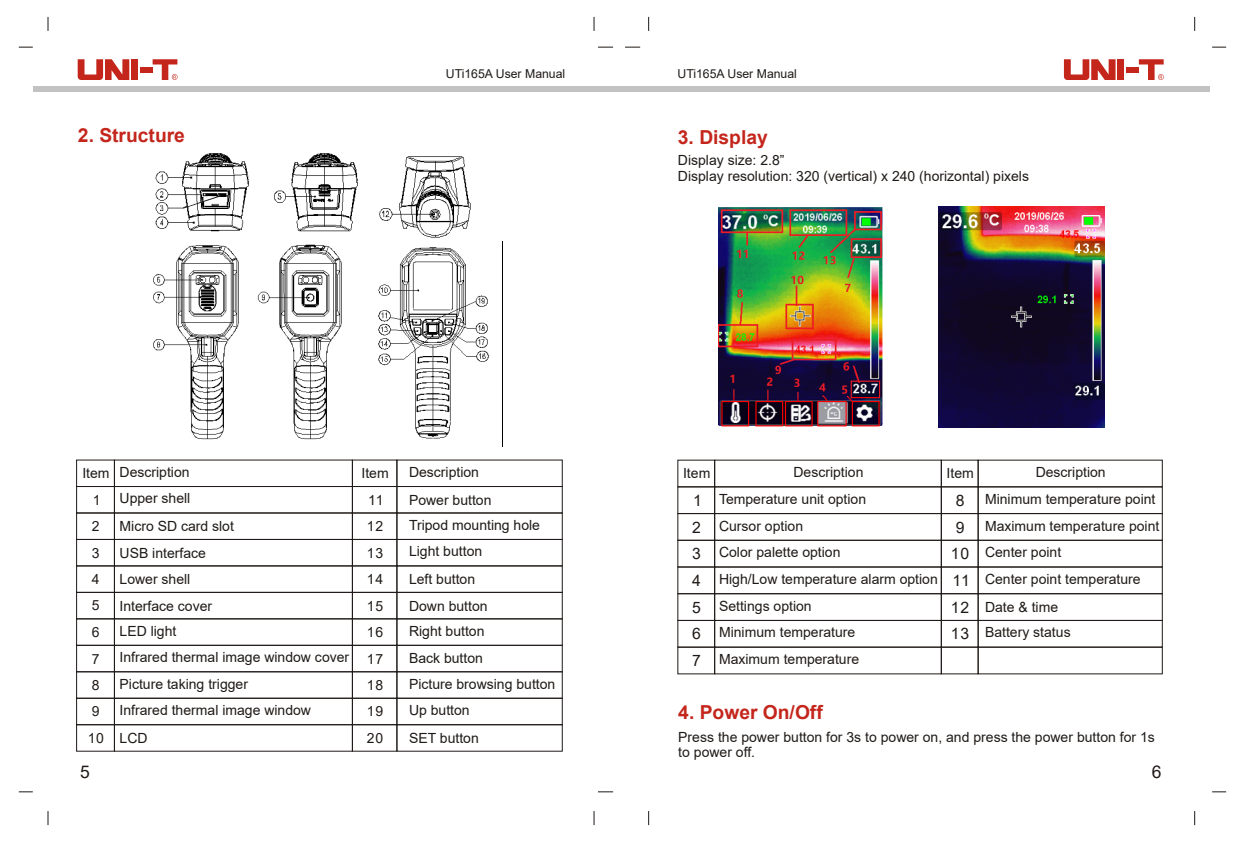
<style>
.page{position:relative;width:1241px;height:844px;background:#fff}
.page>*{position:absolute;margin:0;border:0;box-sizing:border-box;transform-origin:0 0}
.t1{font:700 19.25px "Arial";color:#c4261c}
.t2{font:17.5px "Arial";color:#1f1a17}
.t3{font:15.75px/26.6px "Arial";letter-spacing:.055em;color:#1f1a17;text-align:justify}
.t4{font:14px/26.4px "Arial";color:#1f1a17}
.t5{font:12.25px "Arial";color:#1f1a17}
</style>
<div class="page">
<svg style="left:378px;top:247px;width:111px;height:192px"></svg>
<img style="left:153px;top:244px;width:189px;height:196px">
<img style="left:155px;top:153px;width:203px;height:79px">
<img style="left:379px;top:156px;width:92px;height:82px">
<svg style="left:47px;top:17px;width:1px;height:14px"></svg>
<svg style="left:593px;top:17px;width:1px;height:14px"></svg>
<svg style="left:648px;top:17px;width:1px;height:14px"></svg>
<svg style="left:19px;top:47px;width:14px;height:1px"></svg>
<svg style="left:1212px;top:47px;width:13px;height:1px"></svg>
<svg style="left:598px;top:47px;width:15px;height:1px"></svg>
<div style="left:33px;top:86px;width:1176px;height:6px;background:#c2c2c2"></div>
<svg style="left:153px;top:59px;width:24px;height:21px"></svg>
<div style="left:131px;top:59px;width:7px;height:21px;background:#c4261c"></div>
<div style="left:140px;top:67px;width:13px;height:6px;background:#c4261c"></div>
<svg style="left:78px;top:59px;width:51px;height:21px"></svg>
<svg style="left:1138px;top:59px;width:25px;height:21px"></svg>
<div style="left:1117px;top:59px;width:6px;height:21px;background:#c4261c"></div>
<div style="left:1125px;top:67px;width:13px;height:6px;background:#c4261c"></div>
<svg style="left:1063px;top:59px;width:52px;height:21px"></svg>
<svg style="left:625px;top:47px;width:15px;height:1px"></svg>
<svg style="left:47px;top:811px;width:1px;height:13px"></svg>
<svg style="left:593px;top:811px;width:1px;height:13px"></svg>
<svg style="left:648px;top:811px;width:1px;height:13px"></svg>
<svg style="left:19px;top:791px;width:14px;height:1px"></svg>
<svg style="left:1212px;top:791px;width:13px;height:1px"></svg>
<svg style="left:598px;top:791px;width:15px;height:1px"></svg>
<div style="left:76px;top:459px;width:39px;height:28px;border:1px solid #1f1a17"></div>
<div style="left:352px;top:459px;width:45px;height:28px;border:1px solid #1f1a17"></div>
<div style="left:114px;top:486px;width:239px;height:27px;border:1px solid #1f1a17"></div>
<div style="left:76px;top:486px;width:39px;height:27px;border:1px solid #1f1a17"></div>
<div style="left:396px;top:486px;width:166px;height:27px;border:1px solid #1f1a17"></div>
<div style="left:352px;top:486px;width:45px;height:27px;border:1px solid #1f1a17"></div>
<div style="left:114px;top:512px;width:239px;height:28px;border:1px solid #1f1a17"></div>
<div style="left:76px;top:512px;width:39px;height:28px;border:1px solid #1f1a17"></div>
<div style="left:396px;top:512px;width:166px;height:28px;border:1px solid #1f1a17"></div>
<div style="left:352px;top:512px;width:45px;height:28px;border:1px solid #1f1a17"></div>
<div style="left:114px;top:539px;width:239px;height:27px;border:1px solid #1f1a17"></div>
<div style="left:76px;top:539px;width:39px;height:27px;border:1px solid #1f1a17"></div>
<div style="left:396px;top:539px;width:166px;height:27px;border:1px solid #1f1a17"></div>
<div style="left:352px;top:539px;width:45px;height:27px;border:1px solid #1f1a17"></div>
<div style="left:114px;top:565px;width:239px;height:27px;border:1px solid #1f1a17"></div>
<div style="left:76px;top:565px;width:39px;height:27px;border:1px solid #1f1a17"></div>
<div style="left:396px;top:565px;width:166px;height:27px;border:1px solid #1f1a17"></div>
<div style="left:352px;top:565px;width:45px;height:27px;border:1px solid #1f1a17"></div>
<div style="left:114px;top:591px;width:239px;height:28px;border:1px solid #1f1a17"></div>
<div style="left:76px;top:591px;width:39px;height:28px;border:1px solid #1f1a17"></div>
<div style="left:396px;top:591px;width:166px;height:28px;border:1px solid #1f1a17"></div>
<div style="left:352px;top:591px;width:45px;height:28px;border:1px solid #1f1a17"></div>
<div style="left:114px;top:618px;width:239px;height:27px;border:1px solid #1f1a17"></div>
<div style="left:76px;top:618px;width:39px;height:27px;border:1px solid #1f1a17"></div>
<div style="left:396px;top:618px;width:166px;height:27px;border:1px solid #1f1a17"></div>
<div style="left:352px;top:618px;width:45px;height:27px;border:1px solid #1f1a17"></div>
<div style="left:114px;top:644px;width:239px;height:28px;border:1px solid #1f1a17"></div>
<div style="left:76px;top:644px;width:39px;height:28px;border:1px solid #1f1a17"></div>
<div style="left:396px;top:644px;width:166px;height:28px;border:1px solid #1f1a17"></div>
<div style="left:352px;top:644px;width:45px;height:28px;border:1px solid #1f1a17"></div>
<div style="left:114px;top:671px;width:239px;height:27px;border:1px solid #1f1a17"></div>
<div style="left:76px;top:671px;width:39px;height:27px;border:1px solid #1f1a17"></div>
<div style="left:396px;top:671px;width:166px;height:27px;border:1px solid #1f1a17"></div>
<div style="left:352px;top:671px;width:45px;height:27px;border:1px solid #1f1a17"></div>
<div style="left:114px;top:697px;width:239px;height:28px;border:1px solid #1f1a17"></div>
<div style="left:76px;top:697px;width:39px;height:28px;border:1px solid #1f1a17"></div>
<div style="left:396px;top:697px;width:166px;height:28px;border:1px solid #1f1a17"></div>
<div style="left:352px;top:697px;width:45px;height:28px;border:1px solid #1f1a17"></div>
<div style="left:114px;top:724px;width:239px;height:27px;border:1px solid #1f1a17"></div>
<div style="left:76px;top:724px;width:39px;height:27px;border:1px solid #1f1a17"></div>
<div style="left:396px;top:724px;width:166px;height:27px;border:1px solid #1f1a17"></div>
<div style="left:352px;top:724px;width:45px;height:27px;border:1px solid #1f1a17"></div>
<img style="left:203px;top:191px;width:24px;height:6px">
<svg style="left:182px;top:195px;width:39px;height:14px"></svg>
<img style="left:718px;top:207px;width:164px;height:219px">
<img style="left:938px;top:206px;width:166px;height:221px">
<div style="left:677px;top:486px;width:38px;height:28px;border:1px solid #1f1a17"></div>
<div style="left:714px;top:486px;width:227px;height:28px;border:1px solid #1f1a17"></div>
<div style="left:940px;top:486px;width:38px;height:28px;border:1px solid #1f1a17"></div>
<div style="left:977px;top:486px;width:185px;height:28px;border:1px solid #1f1a17"></div>
<div style="left:677px;top:513px;width:38px;height:27px;border:1px solid #1f1a17"></div>
<div style="left:714px;top:513px;width:227px;height:27px;border:1px solid #1f1a17"></div>
<div style="left:940px;top:513px;width:38px;height:27px;border:1px solid #1f1a17"></div>
<div style="left:977px;top:513px;width:185px;height:27px;border:1px solid #1f1a17"></div>
<div style="left:677px;top:539px;width:38px;height:28px;border:1px solid #1f1a17"></div>
<div style="left:714px;top:539px;width:227px;height:28px;border:1px solid #1f1a17"></div>
<div style="left:940px;top:539px;width:38px;height:28px;border:1px solid #1f1a17"></div>
<div style="left:977px;top:539px;width:185px;height:28px;border:1px solid #1f1a17"></div>
<div style="left:677px;top:566px;width:38px;height:28px;border:1px solid #1f1a17"></div>
<div style="left:714px;top:566px;width:227px;height:28px;border:1px solid #1f1a17"></div>
<div style="left:940px;top:566px;width:38px;height:28px;border:1px solid #1f1a17"></div>
<div style="left:977px;top:566px;width:185px;height:28px;border:1px solid #1f1a17"></div>
<div style="left:677px;top:593px;width:38px;height:27px;border:1px solid #1f1a17"></div>
<div style="left:714px;top:593px;width:227px;height:27px;border:1px solid #1f1a17"></div>
<div style="left:940px;top:593px;width:38px;height:27px;border:1px solid #1f1a17"></div>
<div style="left:977px;top:593px;width:185px;height:27px;border:1px solid #1f1a17"></div>
<div style="left:677px;top:619px;width:38px;height:28px;border:1px solid #1f1a17"></div>
<div style="left:714px;top:619px;width:227px;height:28px;border:1px solid #1f1a17"></div>
<div style="left:940px;top:619px;width:38px;height:28px;border:1px solid #1f1a17"></div>
<div style="left:977px;top:619px;width:185px;height:28px;border:1px solid #1f1a17"></div>
<div style="left:677px;top:646px;width:38px;height:28px;border:1px solid #1f1a17"></div>
<div style="left:714px;top:646px;width:227px;height:28px;border:1px solid #1f1a17"></div>
<div style="left:940px;top:646px;width:38px;height:28px;border:1px solid #1f1a17"></div>
<div style="left:977px;top:646px;width:185px;height:28px;border:1px solid #1f1a17"></div>
<h1 class="t1" style="left:78px;top:128px;width:108px">2. Structure</h1>
<p class="t5" style="left:446px;top:69px;width:121px">UTi165A User Manual</p>
<p class="t5" style="left:677px;top:69px;width:121px">UTi165A User Manual</p>
<h1 class="t1" style="left:677px;top:130px;width:91px">3. Display</h1>
<p class="t4" style="left:677px;top:153px;width:352px;line-height:15.6px">Display size: 2.8”<br>Display resolution: 320 (vertical) x 240 (horizontal) pixels</p>
<p class="t4" style="left:119px;top:460px;width:72px">Description<br>Upper shell</p>
<p class="t4" style="left:119px;top:514px;width:116px">Micro SD card slot<br>USB interface<br>Lower shell<br>Interface cover</p>
<p class="t4" style="left:119px;top:618px;width:231px">LED light<br>Infrared thermal image window cover<br>Picture taking trigger<br>Infrared thermal image window</p>
<p class="t4" style="left:119px;top:726px;width:29px">LCD</p>
<p class="t4" style="left:409px;top:459px;width:84px;line-height:27.8px">Description<br>Power button</p>
<p class="t4" style="left:409px;top:512px;width:132px">Tripod mounting hole<br>Light button</p>
<p class="t4" style="left:409px;top:567px;width:80px">Left button<br>Down button</p>
<p class="t4" style="left:409px;top:618px;width:77px;line-height:27.8px">Right button<br>Back button</p>
<p class="t4" style="left:409px;top:671px;width:148px">Picture browsing button<br>Up button</p>
<p class="t4" style="left:409px;top:726px;width:71px">SET button</p>
<p class="t4" style="left:719px;top:460px;width:220px;text-indent:74px">Description<br>Temperature unit option<br>Cursor option<br>Color palette option<br>High/Low temperature alarm option<br>Settings option<br>Minimum temperature<br>Maximum temperature</p>
<p class="t4" style="left:984px;top:460px;width:176px;line-height:26.9px;text-indent:51px">Description<br>Minimum temperature point<br>Maximum temperature point<br>Center point<br>Center point temperature<br>Date &amp; time</p>
<p class="t4" style="left:82px;top:461px;width:29px">Item</p>
<p class="t4" style="left:361px;top:461px;width:29px">Item</p>
<p class="t4" style="left:683px;top:461px;width:29px">Item</p>
<p class="t4" style="left:946px;top:461px;width:29px">Item</p>
<p class="t3" style="left:692px;top:488px;width:11px">1<br>2<br>3<br>4<br>5<br>6<br>7</p>
<p class="t3" style="left:950px;top:488px;width:20px;text-align:center">8<br>9<br>10<br>11<br>12<br>13</p>
<p class="t4" style="left:88px;top:488px;width:18px;text-align:center">1<br>2<br>3<br>4<br>5<br>6<br>7<br>8<br>9<br>10</p>
<p class="t4" style="left:368px;top:488px;width:17px">11</p>
<p class="t4" style="left:367px;top:514px;width:18px">12</p>
<p class="t4" style="left:367px;top:540px;width:18px;text-align:justify">13<br>14<br>15<br>16<br>17<br>18<br>19<br>20</p>
<p class="t4" style="left:984px;top:620px;width:87px">Battery status</p>
<h1 class="t1" style="left:678px;top:704px;width:146px">4. Power On/Off</h1>
<p class="t4" style="left:678px;top:730px;width:478px;line-height:15.6px">Press the power button for 3s to power on, and press the power button for 1s to power off.</p>
<p class="t2" style="left:80px;top:765px;width:11px">5</p>
<p class="t2" style="left:1151px;top:765px;width:11px">6</p>
</div>
